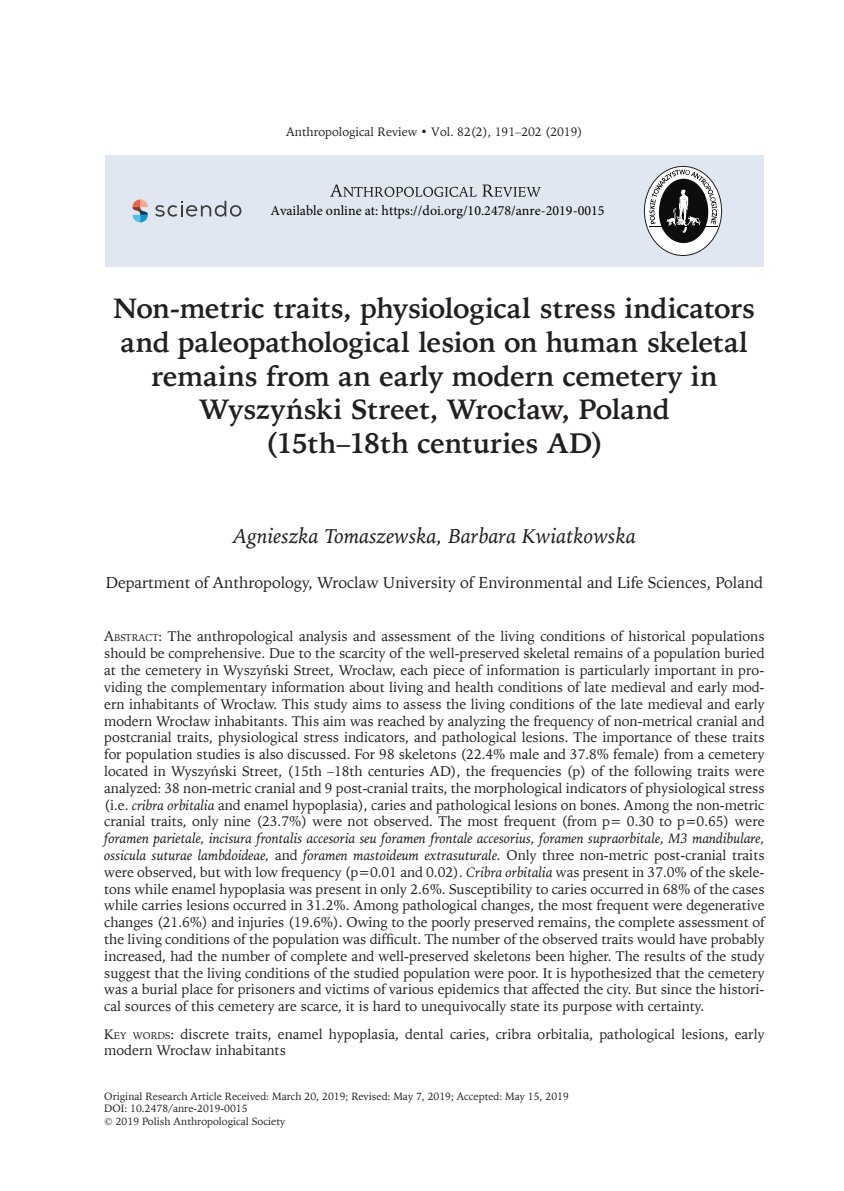
<style>
.page{position:relative;width:844px;height:1191px;background:#fff}
.page>*{position:absolute;margin:0;border:0;box-sizing:border-box;transform-origin:0 0}
.Tytuł{font:700 28px/33.6px "Iowan Old St EU";letter-spacing:-.015em;color:#231f20;text-align:center}
.Autor{font:italic 21px "Iowan Old St EU";color:#231f20}
.Adres{font:15.75px "Iowan Old St EU";color:#231f20}
.Abstract{font:14px/16.8px "Iowan Old St EU";color:#231f20;text-align:justify}
.t1{font:14px "Minion Pro";color:#000}
.Winietka{font:12.25px "Iowan Old St EU";color:#231f20}
.DOI{font:10.5px "Iowan Old St EU";color:#231f20}
.s1{font-style:inherit}
.s2{font-size:9.8px}
.s3{font-style:italic}
</style>
<div class="page">
<div style="left:105px;top:155px;width:658px;height:112px;background:#e1e7f1"></div>
<svg style="left:330px;top:184px;width:210px;height:13px"></svg>
<svg style="left:132px;top:199px;width:16px;height:23px"></svg>
<svg style="left:155px;top:201px;width:86px;height:16px"></svg>
<svg style="left:644px;top:166px;width:77px;height:89px"></svg>
<svg style="left:649px;top:169px;width:67px;height:74px;background:#828283"></svg>
<hr style="left:648px;top:226px;width:68px;height:1px;background:#0d0d0d">
<p class="Winietka" style="left:286px;top:124px;width:298px">Anthropological Review • Vol. 82(2), 191–202 (2019)</p>
<p class="t1" style="left:270px;top:201px;width:335px">Available online at: https://doi.org/10.2478/anre-2019-0015</p>
<p class="Tytuł" style="left:113px;top:293px;width:643px">Non-metric traits, physiological stress indicators and paleopathological lesion on human skeletal remains from an early modern cemetery in Wyszyński Street, Wrocław, Poland<br>(15th–18th centuries AD)</p>
<p class="Autor" style="left:233px;top:522px;width:404px">Agnieszka Tomaszewska, Barbara Kwiatkowska</p>
<p class="Adres" style="left:106px;top:573px;width:658px">Department of Anthropology, Wroclaw University of Environmental and Life Sciences, Poland</p>
<p class="Abstract" style="left:104px;top:628px;width:661px"><span class="s1">A</span><span class="s2">BSTRACT</span><span class="s1">:</span> The anthropological analysis and assessment of the living conditions of historical populations should be comprehensive. Due to the scarcity of the well-preserved skeletal remains of a population buried at the cemetery in Wyszyński Street, Wrocław, each piece of information is particularly important in pro&shy;viding the complementary information about living and health conditions of late medieval and early mod&shy;ern inhabitants of Wrocław. This study aims to assess the living conditions of the late medieval and early modern Wrocław inhabitants. This aim was reached by analyzing the frequency of non-metrical cranial and postcranial traits, physiological stress indicators, and pathological lesions. The importance of these traits for population studies is also discussed. For 98 skeletons (22.4% male and 37.8% female) from a cemetery located in Wyszyński Street, (15th –18th centuries AD), the frequencies (p) of the following traits were analyzed: 38 non-metric cranial and 9 post-cranial traits, the morphological indicators of physiological stress (i.e. <span class="s3">cribra orbitalia</span> and enamel hypoplasia), caries and pathological lesions on bones. Among the non-metric cranial traits, only nine (23.7%) were not observed. The most frequent (from p= 0.30 to p=0.65) were <span class="s3">foramen parietale, incisura frontalis accesoria seu foramen frontale accesorius, foramen supraorbitale, M3 mandibulare, ossicula suturae lambdoideae,</span> and <span class="s3">foramen mastoideum extrasuturale.</span> Only three non-metric post-cranial traits were observed, but with low frequency (p=0.01 and 0.02). <span class="s3">Cribra orbitalia</span> was present in 37.0% of the skele&shy;tons while enamel hypoplasia was present in only 2.6%. Susceptibility to caries occurred in 68% of the cases while carries lesions occurred in 31.2%. Among pathological changes, the most frequent were degenerative changes (21.6%) and injuries (19.6%). Owing to the poorly preserved remains, the complete assessment of the living conditions of the population was difficult. The number of the observed traits would have probably increased, had the number of complete and well-preserved skeletons been higher. The results of the study suggest that the living conditions of the studied population were poor. It is hypothesized that the cemetery was a burial place for prisoners and victims of various epidemics that affected the city. But since the histori&shy;cal sources of this cemetery are scarce, it is hard to unequivocally state its purpose with certainty.</p>
<p class="Abstract" style="left:104px;top:1025px;width:661px"><span class="s1">K</span><span class="s2">EY WORDS</span><span class="s1">:</span> discrete traits, enamel hypoplasia, dental caries, cribra orbitalia, pathological lesions, early modern Wrocław inhabitants</p>
<p class="DOI" style="left:104px;top:1089px;width:466px">Original Research Article Received: March 20, 2019; Revised: May 7, 2019; Accepted: May 15, 2019</p>
<p class="DOI" style="left:104px;top:1102px;width:145px">DOI: 10.2478/anre-2019-0015</p>
<p class="DOI" style="left:104px;top:1114px;width:182px">© 2019 Polish Anthropological Society</p>
</div>
